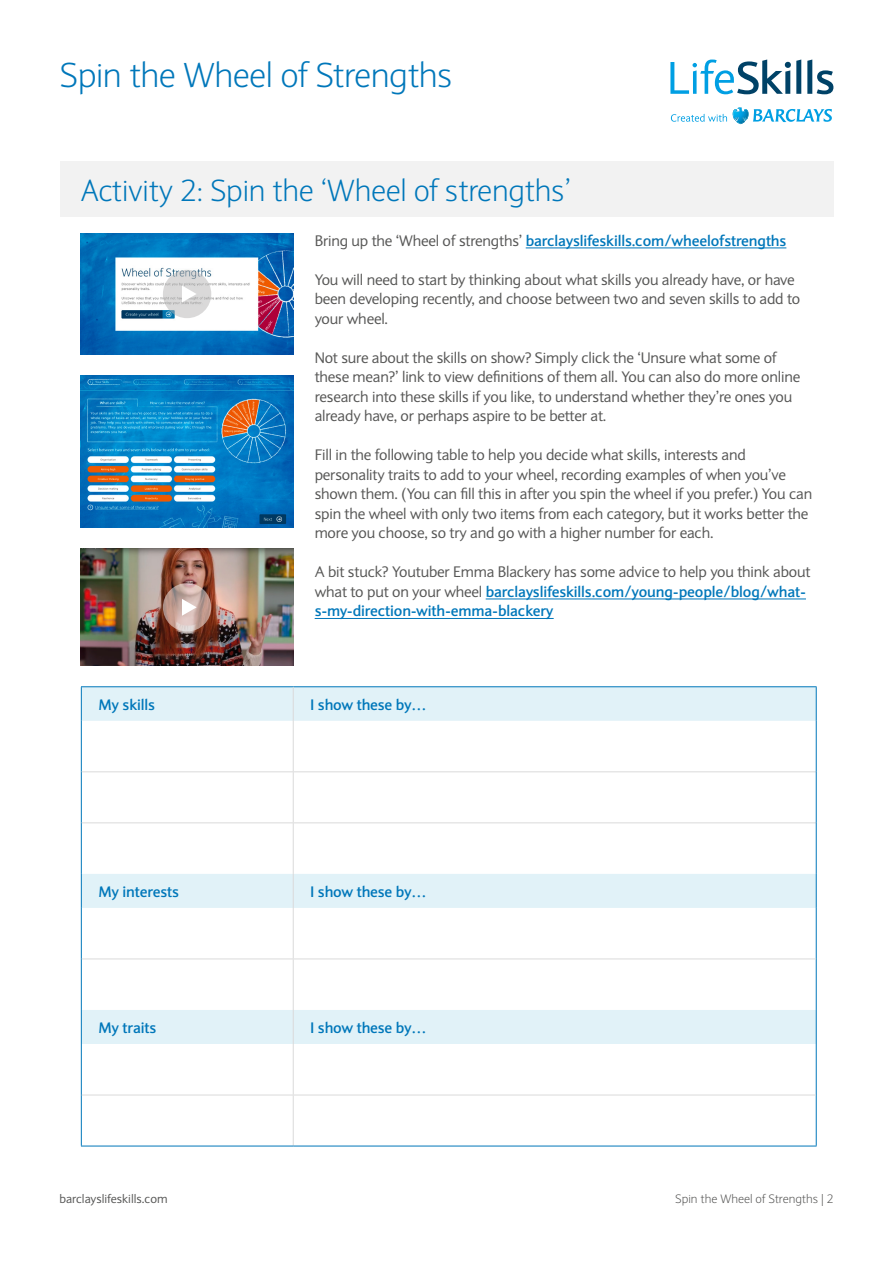
<style>
.page{position:relative;width:893px;height:1263px;background:#fff}
.page>*{position:absolute;margin:0;border:0;box-sizing:border-box;transform-origin:0 0}
.t1{font:300 34.05px "Expert Sans";letter-spacing:-.015em;color:#0077ba}
.t2{font:300 30px "Expert Sans";letter-spacing:-.01em;color:#0077ba}
.t3{font:15px/19.5px "Expert Sans";letter-spacing:-.01em;color:#575756}
.t4{font:700 15px "Expert Sans";letter-spacing:-.01em;color:#0077ba}
.t5{font:300 12px "Expert Sans";color:#575756}
.t6{font:12px "Expert Sans";color:#575756}
.s1{font-weight:400;color:#575756}
.s2{font-weight:700;color:#0077ba}
</style>
<div class="page">
<svg style="left:671px;top:114px;width:56px;height:8px"></svg>
<svg style="left:670px;top:60px;width:131px;height:34px"></svg>
<svg style="left:807px;top:60px;width:26px;height:34px"></svg>
<svg style="left:733px;top:107px;width:99px;height:17px"></svg>
<div style="left:60px;top:162px;width:773px;height:55px;background:#f2f2f2"></div>
<hr style="left:526px;top:248px;width:260px;height:1px;background:#0077ba">
<hr style="left:486px;top:599px;width:320px;height:1px;background:#0077ba">
<hr style="left:315px;top:618px;width:239px;height:1px;background:#0077ba">
<img style="left:81px;top:375px;width:212px;height:153px">
<img style="left:81px;top:234px;width:212px;height:120px">
<svg style="left:163px;top:270px;width:48px;height:48px;fill:#d9d9d9"></svg>
<svg style="left:182px;top:285px;width:15px;height:17px"></svg>
<img style="left:81px;top:549px;width:212px;height:117px">
<svg style="left:163px;top:583px;width:48px;height:48px"></svg>
<svg style="left:182px;top:599px;width:15px;height:17px"></svg>
<svg style="left:82px;top:687px;width:734px;height:357px"></svg>
<hr style="left:81px;top:686px;width:212px;height:1px;background:#0077ba">
<hr style="left:81px;top:687px;width:1px;height:34px;background:#0077ba">
<hr style="left:293px;top:686px;width:524px;height:1px;background:#0077ba">
<hr style="left:81px;top:721px;width:1px;height:51px;background:#0077ba">
<hr style="left:81px;top:772px;width:1px;height:51px;background:#0077ba">
<hr style="left:81px;top:823px;width:1px;height:51px;background:#0077ba">
<hr style="left:81px;top:874px;width:1px;height:34px;background:#0077ba">
<hr style="left:81px;top:908px;width:1px;height:51px;background:#0077ba">
<hr style="left:81px;top:959px;width:1px;height:51px;background:#0077ba">
<hr style="left:81px;top:1010px;width:1px;height:34px;background:#0077ba">
<hr style="left:81px;top:1044px;width:1px;height:51px;background:#0077ba">
<hr style="left:81px;top:1095px;width:1px;height:51px;background:#0077ba">
<hr style="left:293px;top:687px;width:1px;height:34px;background:#dadada">
<hr style="left:293px;top:721px;width:1px;height:50px;background:#dadada">
<hr style="left:293px;top:772px;width:1px;height:50px;background:#dadada">
<hr style="left:293px;top:823px;width:1px;height:51px;background:#dadada">
<hr style="left:293px;top:874px;width:1px;height:34px;background:#dadada">
<hr style="left:293px;top:908px;width:1px;height:50px;background:#dadada">
<hr style="left:293px;top:959px;width:1px;height:51px;background:#dadada">
<hr style="left:293px;top:1010px;width:1px;height:34px;background:#dadada">
<hr style="left:293px;top:1044px;width:1px;height:51px;background:#dadada">
<hr style="left:293px;top:1095px;width:1px;height:51px;background:#dadada">
<hr style="left:82px;top:771px;width:211px;height:1px;background:#dadada">
<hr style="left:293px;top:771px;width:523px;height:1px;background:#dadada">
<hr style="left:82px;top:822px;width:211px;height:1px;background:#dadada">
<hr style="left:293px;top:822px;width:523px;height:1px;background:#dadada">
<hr style="left:816px;top:687px;width:1px;height:34px;background:#0077ba">
<hr style="left:816px;top:721px;width:1px;height:51px;background:#0077ba">
<hr style="left:816px;top:772px;width:1px;height:51px;background:#0077ba">
<hr style="left:816px;top:823px;width:1px;height:51px;background:#0077ba">
<hr style="left:816px;top:874px;width:1px;height:34px;background:#0077ba">
<hr style="left:816px;top:908px;width:1px;height:51px;background:#0077ba">
<hr style="left:816px;top:959px;width:1px;height:51px;background:#0077ba">
<hr style="left:816px;top:1010px;width:1px;height:34px;background:#0077ba">
<hr style="left:816px;top:1044px;width:1px;height:51px;background:#0077ba">
<hr style="left:816px;top:1095px;width:1px;height:51px;background:#0077ba">
<hr style="left:81px;top:1146px;width:212px;height:1px;background:#0077ba">
<hr style="left:293px;top:1146px;width:524px;height:1px;background:#0077ba">
<hr style="left:82px;top:958px;width:211px;height:1px;background:#dadada">
<hr style="left:293px;top:958px;width:523px;height:1px;background:#dadada">
<hr style="left:82px;top:1095px;width:211px;height:1px;background:#dadada">
<hr style="left:293px;top:1095px;width:523px;height:1px;background:#dadada">
<h1 class="t1" style="left:60px;top:54px;width:394px">Spin the Wheel of Strengths</h1>
<h2 class="t2" style="left:81px;top:172px;width:492px">Activity 2: Spin the ‘Wheel of strengths’</h2>
<p class="t4" style="left:315px;top:231px;width:473px"><span class="s1">Bring up the ‘Wheel of strengths’</span> barclayslifeskills.com/wheelofstrengths</p>
<p class="t3" style="left:315px;top:270px;width:487px">You will need to start by thinking about what skills you already have, or have been developing recently, and choose between two and seven skills to add to your wheel.</p>
<p class="t3" style="left:315px;top:348px;width:487px">Not sure about the skills on show? Simply click the ‘Unsure what some of these mean?’ link to view definitions of them all. You can also do more online research into these skills if you like, to understand whether they’re ones you already have, or perhaps aspire to be better at.</p>
<p class="t3" style="left:315px;top:445px;width:499px">Fill in the following table to help you decide what skills, interests and personality traits to add to your wheel, recording examples of when you’ve shown them. (You can fill this in after you spin the wheel if you prefer.) You can spin the wheel with only two items from each category, but it works better the more you choose, so try and go with a higher number for each.</p>
<p class="t3" style="left:315px;top:562px;width:497px">A bit stuck? Youtuber Emma Blackery has some advice to help you think about what to put on your wheel <span class="s2">barclayslifeskills.com/young-people/blog/what&shy;s-my-direction-with-emma-blackery</span></p>
<p class="t4" style="left:98px;top:695px;width:58px">My skills</p>
<p class="t4" style="left:310px;top:695px;width:118px">I show these by…</p>
<p class="t4" style="left:98px;top:882px;width:82px">My interests</p>
<p class="t4" style="left:310px;top:882px;width:118px">I show these by…</p>
<p class="t4" style="left:98px;top:1018px;width:60px">My traits</p>
<p class="t4" style="left:310px;top:1018px;width:118px">I show these by…</p>
<p class="t6" style="left:60px;top:1192px;width:110px">barclayslifeskills.com</p>
<p class="t5" style="left:675px;top:1192px;width:160px">Spin the Wheel of Strengths | 2</p>
</div>
